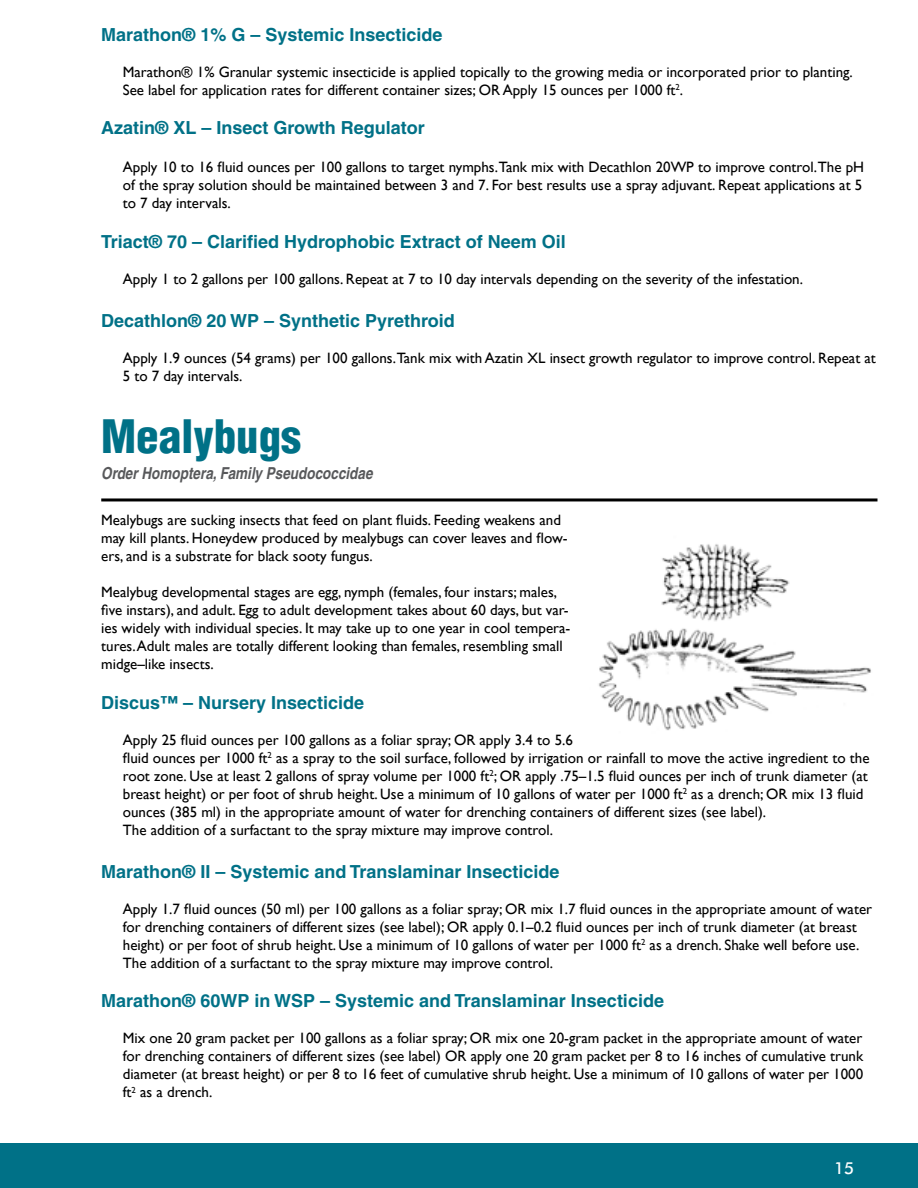
<style>
.page{position:relative;width:918px;height:1188px;background:#fff}
.page>*{position:absolute;margin:0;border:0;box-sizing:border-box;transform-origin:0 0}
.t1{font:900 condensed 45px "Helvetica";color:#007187}
.t2{font:700 18px "Helvetica";color:#007187}
.t3{font:italic 700 condensed 16.5px "Helvetica";color:#58595b}
.t4{font:16.5px "Futuri SW";color:#fff}
.t5{font:15px/18px "Gill Sans";color:#000}
</style>
<div class="page">
<div style="left:0;top:1144px;width:918px;height:44px;background:#007187"></div>
<hr style="left:101px;top:498px;width:777px;height:3px;background:#000">
<img style="left:598px;top:544px;width:273px;height:187px">
<p class="t2" style="left:101px;top:24px;width:343px">Marathon® 1% G – Systemic Insecticide</p>
<p class="t5" style="left:123px;top:63px;width:732px">Marathon® 1% Granular systemic insecticide is applied topically to the growing media or incorporated prior to planting.<br>See label for application rates for different container sizes; OR Apply 15 ounces per 1000 ft<sup>2</sup>.</p>
<p class="t2" style="left:101px;top:117px;width:325px">Azatin® XL – Insect Growth Regulator</p>
<p class="t5" style="left:123px;top:158px;width:743px;text-align:justify">Apply 10 to 16 fluid ounces per 100 gallons to target nymphs.Tank mix with Decathlon 20WP to improve control.The pH of the spray solution should be maintained between 3 and 7. For best results use a spray adjuvant. Repeat applications at 5 to 7 day intervals.</p>
<p class="t2" style="left:101px;top:231px;width:466px">Triact® 70 – Clarified Hydrophobic Extract of Neem Oil</p>
<p class="t5" style="left:123px;top:270px;width:682px">Apply 1 to 2 gallons per 100 gallons. Repeat at 7 to 10 day intervals depending on the severity of the infestation.</p>
<p class="t2" style="left:101px;top:310px;width:355px">Decathlon® 20 WP – Synthetic Pyrethroid</p>
<p class="t5" style="left:123px;top:349px;width:755px">Apply 1.9 ounces (54 grams) per 100 gallons.Tank mix with Azatin XL insect growth regulator to improve control. Repeat at<br>5 to 7 day intervals.</p>
<h1 class="t1" style="left:101px;top:408px;width:201px">Mealybugs</h1>
<p class="t3" style="left:101px;top:463px;width:273px">Order Homoptera, Family Pseudococcidae</p>
<p class="t5" style="left:101px;top:511px;width:468px">Mealybugs are sucking insects that feed on plant fluids. Feeding weakens and may kill plants. Honeydew produced by mealybugs can cover leaves and flow&shy;ers, and is a substrate for black sooty fungus.</p>
<p class="t5" style="left:101px;top:583px;width:471px">Mealybug developmental stages are egg, nymph (females, four instars; males, five instars), and adult. Egg to adult development takes about 60 days, but var&shy;ies widely with individual species. It may take up to one year in cool tempera&shy;tures. Adult males are totally different looking than females, resembling small midge–like insects.</p>
<p class="t2" style="left:101px;top:691px;width:265px">Discus™ – Nursery Insecticide</p>
<p class="t5" style="left:123px;top:731px;width:748px">Apply 25 fluid ounces per 100 gallons as a foliar spray; OR apply 3.4 to 5.6<br>fluid ounces per 1000 ft<sup>2</sup> as a spray to the soil surface, followed by irrigation or rainfall to move the active ingredient to the root zone. Use at least 2 gallons of spray volume per 1000 ft<sup>2</sup>; OR apply .75–1.5 fluid ounces per inch of trunk diameter (at breast height) or per foot of shrub height. Use a minimum of 10 gallons of water per 1000 ft<sup>2</sup> as a drench; OR mix 13 fluid ounces (385 ml) in the appropriate amount of water for drenching containers of different sizes (see label).<br>The addition of a surfactant to the spray mixture may improve control.</p>
<p class="t2" style="left:101px;top:861px;width:460px">Marathon® II – Systemic and Translaminar Insecticide</p>
<p class="t5" style="left:123px;top:900px;width:751px">Apply 1.7 fluid ounces (50 ml) per 100 gallons as a foliar spray; OR mix 1.7 fluid ounces in the appropriate amount of water for drenching containers of different sizes (see label); OR apply 0.1–0.2 fluid ounces per inch of trunk diameter (at breast height) or per foot of shrub height. Use a minimum of 10 gallons of water per 1000 ft<sup>2</sup> as a drench. Shake well before use.<br>The addition of a surfactant to the spray mixture may improve control.</p>
<p class="t2" style="left:101px;top:990px;width:564px">Marathon® 60WP in WSP – Systemic and Translaminar Insecticide</p>
<p class="t5" style="left:123px;top:1029px;width:742px;text-align:justify">Mix one 20 gram packet per 100 gallons as a foliar spray; OR mix one 20-gram packet in the appropriate amount of water for drenching containers of different sizes (see label) OR apply one 20 gram packet per 8 to 16 inches of cumulative trunk diameter (at breast height) or per 8 to 16 feet of cumulative shrub height. Use a minimum of 10 gallons of water per 1000 ft<sup>2</sup> as a drench.</p>
<p class="t4" style="left:834px;top:1158px;width:21px">15</p>
</div>
